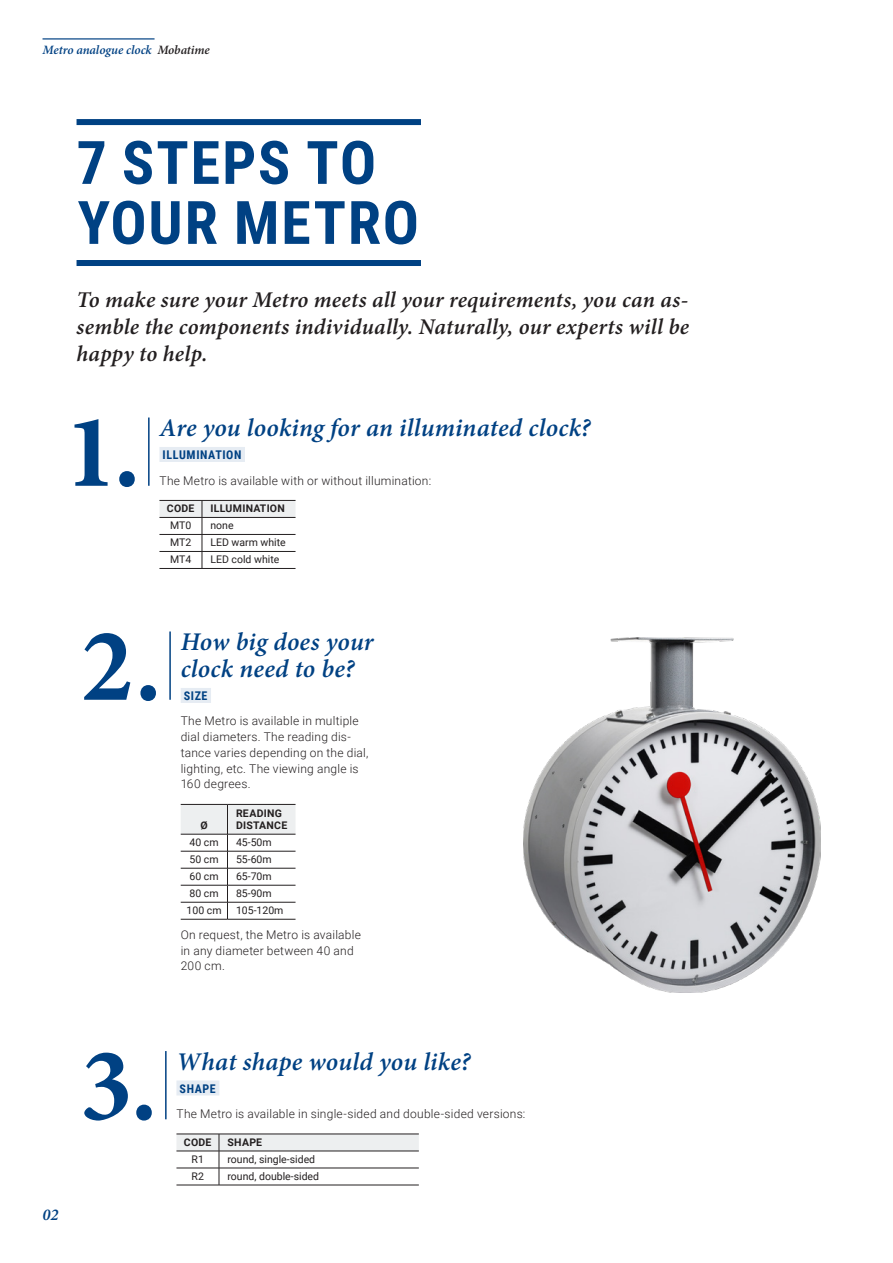
<style>
.page{position:relative;width:893px;height:1263px;background:#fff}
.page>*{position:absolute;margin:0;border:0;box-sizing:border-box;transform-origin:0 0}
.t1{font:700 105px "Minion Pro";color:#004183}
.t2{font:700 60px/60px "Roboto Condensed";letter-spacing:.03em;color:#004183}
.t3{font:italic 600 25.5px/27px "Minion Pro";letter-spacing:.01em;color:#004183}
.t4{font:italic 600 22.5px/27px "Minion Pro";letter-spacing:.01em;color:#231f20;text-align:justify}
.t5{font:italic 600 16.5px "Minion Pro";color:#004183}
.t6{font:italic 600 12.75px "Minion Pro";letter-spacing:-.005em;color:#004183}
.t7{font:300 12px/15.8px "Roboto";letter-spacing:.02em;color:#231f20}
.t8{font:700 12px "Roboto Condensed";letter-spacing:.05em;color:#004183}
.t9{font:10.5px "Roboto";color:#231f20}
.t10{font:700 10.5px "Roboto";letter-spacing:.025em;color:#231f20}
.s1{color:#231f20}
</style>
<div class="page">
<img style="left:523px;top:638px;width:298px;height:354px">
<div style="left:77px;top:119px;width:344px;height:6px;background:#004183"></div>
<div style="left:77px;top:260px;width:344px;height:6px;background:#004183"></div>
<hr style="left:43px;top:38px;width:112px;height:2px;background:#004183">
<div style="left:181px;top:688px;width:30px;height:15px;background:#e6ecf3"></div>
<svg style="left:181px;top:805px;width:115px;height:114px"></svg>
<hr style="left:181px;top:804px;width:46px;height:1px;background:#231f20">
<hr style="left:227px;top:804px;width:69px;height:1px;background:#231f20">
<hr style="left:181px;top:834px;width:46px;height:1px;background:#231f20">
<hr style="left:227px;top:834px;width:69px;height:1px;background:#231f20">
<hr style="left:181px;top:851px;width:46px;height:1px;background:#231f20">
<hr style="left:227px;top:851px;width:69px;height:1px;background:#231f20">
<hr style="left:181px;top:868px;width:46px;height:1px;background:#231f20">
<hr style="left:227px;top:868px;width:69px;height:1px;background:#231f20">
<hr style="left:181px;top:885px;width:46px;height:1px;background:#231f20">
<hr style="left:227px;top:885px;width:69px;height:1px;background:#231f20">
<hr style="left:181px;top:902px;width:46px;height:1px;background:#231f20">
<hr style="left:227px;top:902px;width:69px;height:1px;background:#231f20">
<hr style="left:181px;top:919px;width:46px;height:1px;background:#231f20">
<hr style="left:227px;top:919px;width:69px;height:1px;background:#231f20">
<hr style="left:169px;top:631px;width:2px;height:69px;background:#004183">
<div style="left:159px;top:447px;width:86px;height:15px;background:#e6ecf3"></div>
<svg style="left:159px;top:501px;width:137px;height:67px"></svg>
<hr style="left:159px;top:500px;width:43px;height:1px;background:#231f20">
<hr style="left:202px;top:500px;width:94px;height:1px;background:#231f20">
<hr style="left:159px;top:517px;width:43px;height:1px;background:#231f20">
<hr style="left:202px;top:517px;width:94px;height:1px;background:#231f20">
<hr style="left:159px;top:534px;width:43px;height:1px;background:#231f20">
<hr style="left:202px;top:534px;width:94px;height:1px;background:#231f20">
<hr style="left:159px;top:551px;width:43px;height:1px;background:#231f20">
<hr style="left:202px;top:551px;width:94px;height:1px;background:#231f20">
<hr style="left:159px;top:568px;width:43px;height:1px;background:#231f20">
<hr style="left:202px;top:568px;width:94px;height:1px;background:#231f20">
<hr style="left:148px;top:417px;width:2px;height:69px;background:#004183">
<div style="left:176px;top:1080px;width:43px;height:15px;background:#e6ecf3"></div>
<svg style="left:176px;top:1135px;width:243px;height:50px"></svg>
<hr style="left:176px;top:1134px;width:43px;height:1px;background:#231f20">
<hr style="left:219px;top:1134px;width:200px;height:1px;background:#231f20">
<hr style="left:176px;top:1151px;width:43px;height:1px;background:#231f20">
<hr style="left:219px;top:1151px;width:200px;height:1px;background:#231f20">
<hr style="left:176px;top:1168px;width:43px;height:1px;background:#231f20">
<hr style="left:219px;top:1168px;width:200px;height:1px;background:#231f20">
<hr style="left:176px;top:1185px;width:43px;height:1px;background:#231f20">
<hr style="left:219px;top:1185px;width:200px;height:1px;background:#231f20">
<hr style="left:165px;top:1051px;width:2px;height:68px;background:#004183">
<p class="t6" style="left:43px;top:41px;width:169px">Metro analogue clock <span class="s1">Mobatime</span></p>
<p class="t2" style="left:77px;top:130px;width:344px">7 STEPS TO<br>YOUR METRO</p>
<p class="t4" style="left:77px;top:286px;width:614px">To make sure your Metro meets all your requirements, you can as&shy;semble the components individually. Naturally, our experts will be happy to help.</p>
<p class="t1" style="left:65px;top:378px;width:77px">1.</p>
<p class="t3" style="left:159px;top:414px;width:432px">Are you looking for an illuminated clock?</p>
<p class="t8" style="left:163px;top:446px;width:80px">ILLUMINATION</p>
<p class="t7" style="left:159px;top:472px;width:273px">The Metro is available with or without illumination:</p>
<p class="t10" style="left:167px;top:501px;width:29px">CODE</p>
<p class="t10" style="left:210px;top:501px;width:76px">ILLUMINATION</p>
<p class="t9" style="left:170px;top:518px;width:23px">MT0</p>
<p class="t9" style="left:210px;top:518px;width:25px">none</p>
<p class="t9" style="left:170px;top:535px;width:23px">MT2</p>
<p class="t9" style="left:210px;top:535px;width:77px">LED warm white</p>
<p class="t9" style="left:170px;top:552px;width:23px">MT4</p>
<p class="t9" style="left:210px;top:552px;width:70px">LED cold white</p>
<p class="t1" style="left:81px;top:592px;width:82px">2.</p>
<p class="t3" style="left:181px;top:628px;width:194px">How big does your clock need to be?</p>
<p class="t8" style="left:184px;top:687px;width:25px">SIZE</p>
<p class="t7" style="left:181px;top:713px;width:189px">The Metro is available in multiple dial diameters. The reading dis&shy;tance varies depending on the dial, lighting, etc. The viewing angle is<br>160 degrees.</p>
<p class="t10" style="left:200px;top:818px;width:9px">Ø</p>
<p class="t10" style="left:236px;top:806px;width:48px">READING</p>
<p class="t10" style="left:236px;top:818px;width:53px">DISTANCE</p>
<p class="t9" style="left:190px;top:835px;width:31px">40 cm</p>
<p class="t9" style="left:236px;top:835px;width:37px">45-50m</p>
<p class="t9" style="left:190px;top:852px;width:31px">50 cm</p>
<p class="t9" style="left:236px;top:852px;width:37px">55-60m</p>
<p class="t9" style="left:190px;top:869px;width:31px">60 cm</p>
<p class="t9" style="left:236px;top:869px;width:37px">65-70m</p>
<p class="t9" style="left:190px;top:886px;width:31px">80 cm</p>
<p class="t9" style="left:236px;top:886px;width:37px">85-90m</p>
<p class="t9" style="left:187px;top:903px;width:36px">100 cm</p>
<p class="t9" style="left:236px;top:903px;width:49px">105-120m</p>
<p class="t7" style="left:181px;top:926px;width:182px">On request, the Metro is available in any diameter between 40 and<br>200 cm.</p>
<p class="t5" style="left:43px;top:1203px;width:17px">02</p>
<p class="t1" style="left:80px;top:1012px;width:79px">3.</p>
<p class="t3" style="left:176px;top:1048px;width:296px">What shape would you like?</p>
<p class="t8" style="left:180px;top:1080px;width:38px">SHAPE</p>
<p class="t7" style="left:176px;top:1105px;width:351px">The Metro is available in single-sided and double-sided versions:</p>
<p class="t10" style="left:184px;top:1135px;width:29px">CODE</p>
<p class="t10" style="left:227px;top:1135px;width:36px">SHAPE</p>
<p class="t9" style="left:192px;top:1152px;width:14px">R1</p>
<p class="t9" style="left:227px;top:1152px;width:89px">round, single-sided</p>
<p class="t9" style="left:192px;top:1169px;width:14px">R2</p>
<p class="t9" style="left:227px;top:1169px;width:93px">round, double-sided</p>
</div>
